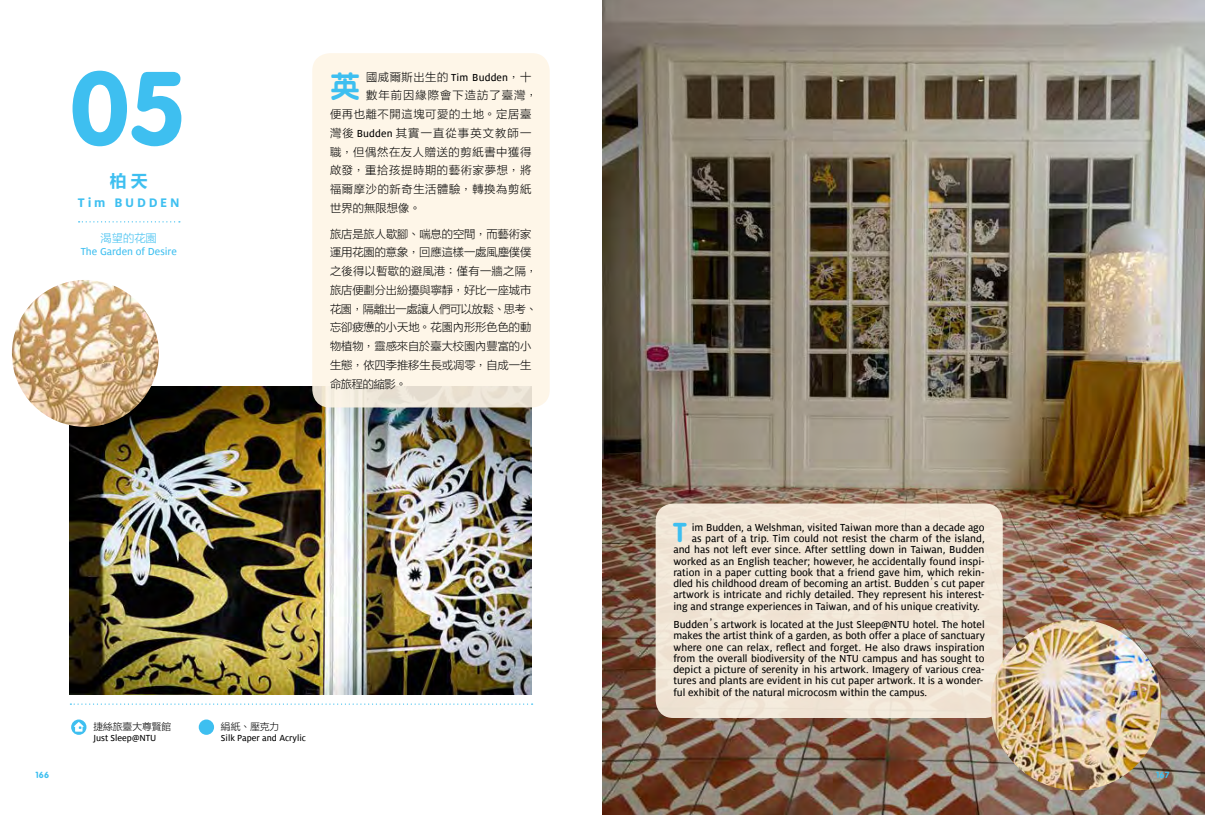
<style>
.page{position:relative;width:1205px;height:815px;background:#fff}
.page>*{position:absolute;margin:0;border:0;box-sizing:border-box;transform-origin:0 0}
.t1{font:700 102.75px "VAG Rounded Std";color:#3ebff0}
.t2{font:30px "DF Li Yuan Std W8";color:#3ebff0}
.t3{font:700 26.88px "VAG Rounded Std";color:#3ebff0}
.t4{font:17.5px "FZLTCHK GBK1 0";color:#3ebff0}
.t5{font:700 13.75px "Milo OT";letter-spacing:.2em;color:#3ebff0}
.t6{font:11.25px/11.2px "Milo TF Text";color:#000}
.t7{font:11.25px/18.8px "FZLTXHK GBK1 0";letter-spacing:-.005em;color:#000}
.t8{font:11.25px/18.8px "FZLTXHK GBK1 0";letter-spacing:.06em;color:#000}
.t9{font:11.25px "Milo TF Text";color:#3ebff0}
.t10{font:11.25px "FZLTXHK GBK1 0";color:#3ebff0}
.t11{font:9.75px "Milo TF Text";color:#000}
.t12{font:9.75px "FZLTXHK GBK1 0";color:#000}
.t13{font:700 8.75px "VAG Rounded Std";letter-spacing:.025em;color:#3ebff0}
.s1{font-family:"FZLTXHK GBK1 0"}
.s2{font-family:"DF Li Hei Std W3"}
.s3{font-family:"Milo TF Text"}
</style>
<div class="page">
<img style="left:70px;top:387px;width:461px;height:308px">
<img style="left:602px;top:0;width:603px;height:815px">
<div style="left:312px;top:53px;width:238px;height:354px;background:#fef5e6;border-radius:18px"></div>
<svg style="left:71px;top:719px;width:15px;height:16px"></svg>
<svg style="left:74px;top:722px;width:10px;height:10px"></svg>
<div style="left:199px;top:719px;width:15px;height:16px;background:#3ebff0;border-radius:50%"></div>
<svg style="left:79px;top:221px;width:101px;height:1px"></svg>
<div style="left:656px;top:504px;width:347px;height:214px;background:#f2e6d6;border-radius:18px"></div>
<img style="left:12px;top:280px;width:147px;height:147px;border-radius:73px">
<img style="left:991px;top:619px;width:170px;height:171px;border-radius:85px">
<svg style="left:70px;top:703px;width:462px;height:2px"></svg>
<h1 class="t1" style="left:70px;top:49px;width:118px">05</h1>
<h3 class="t4" style="left:109px;top:171px;width:40px">柏天</h3>
<p class="t5" style="left:78px;top:195px;width:103px">Tim BUDDEN</p>
<p class="t10" style="left:101px;top:232px;width:58px">渴望的花園</p>
<p class="t9" style="left:81px;top:246px;width:98px">The Garden of Desire</p>
<h2 class="t2" style="left:330px;top:70px;width:31px">英</h2>
<p class="t6" style="left:366px;top:71px;width:167px"><span class="s1">國威爾斯出生的</span> Tim Budden<span class="s2">，</span><span class="s1">十</span></p>
<p class="t8" style="left:330px;top:86px;width:208px;text-indent:36px">數年前因緣際會下造訪了臺灣<span class="s2">，</span>便再也離不開這塊可愛的土地<span class="s2">。</span>定居臺灣後 <span class="s3">Budden</span> 其實一直從事英文教師一職<span class="s2">，</span>但偶然在友人贈送的剪紙書中獲得啟發<span class="s2">，</span>重拾孩提時期的藝術家夢想<span class="s2">，</span>將福爾摩沙的新奇生活體驗<span class="s2">，</span>轉換為剪紙世界的無限想像<span class="s2">。</span></p>
<p class="t7" style="left:330px;top:225px;width:208px">旅店是旅人歇腳<span class="s2">、</span>喘息的空間<span class="s2">，</span>而藝術家運用花園的意象<span class="s2">，</span>回應這樣一處風塵僕僕之後得以暫歇的避風港<span class="s2">：</span>僅有一牆之隔<span class="s2">，</span>旅店便劃分出紛擾與寧靜<span class="s2">，</span>好比一座城市花園<span class="s2">，</span>隔離出一處讓人們可以放鬆<span class="s2">、</span>思考<span class="s2">、</span>忘卻疲憊的小天地<span class="s2">。</span>花園內形形色色的動物植物<span class="s2">，</span>靈感來自於臺大校園內豐富的小生態<span class="s2">，</span>依四季推移生長或凋零<span class="s2">，</span>自成一生命旅程的縮影<span class="s2">。</span></p>
<p class="t12" style="left:93px;top:722px;width:79px">捷絲旅臺大尊賢館</p>
<p class="t11" style="left:93px;top:733px;width:65px">Just Sleep@NTU</p>
<p class="t12" style="left:221px;top:722px;width:60px">絹紙<span class="s2">、</span>壓克力</p>
<p class="t11" style="left:221px;top:733px;width:86px">Silk Paper and Acrylic</p>
<h3 class="t3" style="left:673px;top:517px;width:14px">T</h3>
<p class="t6" style="left:692px;top:522px;width:294px">im Budden, a Welshman, visited Taiwan more than a decade ago</p>
<p class="t6" style="left:692px;top:533px;width:295px">as part of a trip. Tim could not resist the charm of the island,</p>
<p class="t6" style="left:673px;top:544px;width:313px">and has not left ever since. After settling down in Taiwan, Budden</p>
<p class="t6" style="left:673px;top:556px;width:313px">worked as an English teacher; however, he accidentally found inspi-</p>
<p class="t6" style="left:673px;top:567px;width:313px">ration in a paper cutting book that a friend gave him, which rekin-</p>
<p class="t6" style="left:673px;top:578px;width:313px">dled his childhood dream of becoming an artist. Budden<span class="s2">’</span>s cut paper</p>
<p class="t6" style="left:673px;top:589px;width:313px">artwork is intricate and richly detailed. They represent his interest-</p>
<p class="t6" style="left:673px;top:601px;width:308px">ing and strange experiences in Taiwan, and of his unique creativity.</p>
<p class="t6" style="left:673px;top:619px;width:313px">Budden<span class="s2">’</span>s artwork is located at the Just Sleep@NTU hotel. The hotel makes the artist think of a garden, as both offer a place of sanctuary where one can relax, reflect and forget. He also draws inspiration from the overall biodiversity of the NTU campus and has sought to depict a picture of serenity in his artwork. Imagery of various crea&shy;tures and plants are evident in his cut paper artwork. It is a wonder&shy;ful exhibit of the natural microcosm within the campus.</p>
<p class="t13" style="left:35px;top:770px;width:15px">166</p>
<p class="t13" style="left:1156px;top:770px;width:15px">167</p>
</div>
